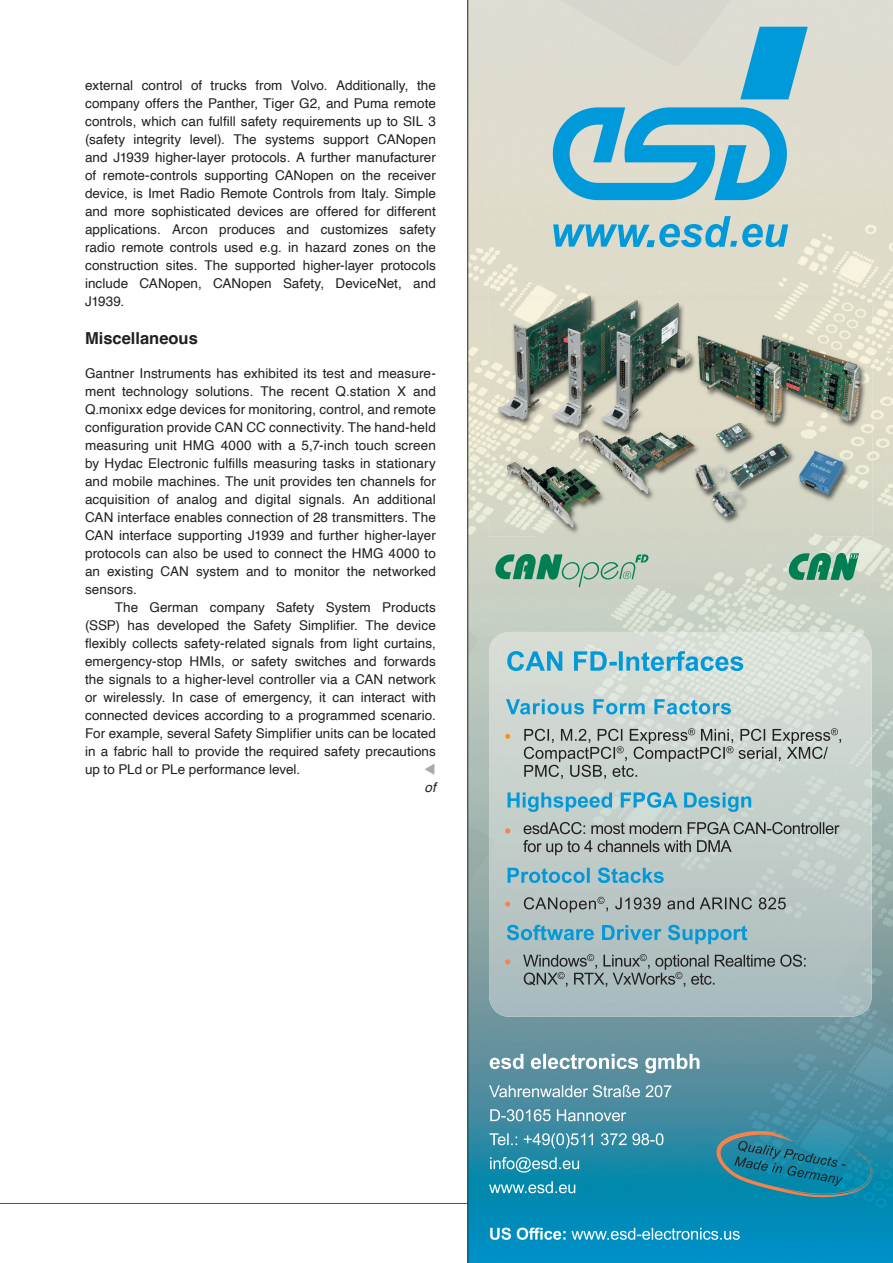
<style>
.page{position:relative;width:893px;height:1263px;background:#fff}
.page>*{position:absolute;margin:0;border:0;box-sizing:border-box;transform-origin:0 0}
.Zwischenüberschrift{font:700 16.5px "Helvetica";color:#231f20}
.Fließtext_mit_Blocksatz__Einzug{font:13.5px/18px "Helvetica";letter-spacing:.005em;color:#231f20;text-align:justify}
.Fließtext_mit_Blocksatz__ohne_Einzug{font:13.5px/18px "Helvetica";letter-spacing:.01em;color:#231f20;text-align:justify}
.Fließtext_mit_Blocksatz__ohne_Einzug-2{font:italic 13.5px "Helvetica";color:#231f20}
</style>
<div class="page">
<hr style="left:0;top:1203px;width:468px;height:1px;background:#007f52">
<img style="left:468px;top:0;width:425px;height:1263px">
<svg style="left:490px;top:1227px;width:250px;height:13px;background:#4caed0"></svg>
<svg style="left:489px;top:1181px;width:86px;height:12px"></svg>
<svg style="left:490px;top:1157px;width:89px;height:15px"></svg>
<svg style="left:489px;top:1133px;width:174px;height:15px;background:#5aa2b7"></svg>
<svg style="left:490px;top:1109px;width:136px;height:12px;background:#7aabbb"></svg>
<svg style="left:489px;top:1085px;width:182px;height:12px;background:#84aebb"></svg>
<svg style="left:490px;top:1054px;width:209px;height:19px"></svg>
<svg style="left:716px;top:1131px;width:157px;height:66px;background:#29849b"></svg>
<img style="left:489px;top:632px;width:383px;height:385px">
<svg style="left:523px;top:954px;width:283px;height:33px;background:#95a2a3"></svg>
<svg style="left:507px;top:925px;width:240px;height:19px;background:#7ab5c9"></svg>
<svg style="left:524px;top:897px;width:262px;height:15px;background:#96a09e"></svg>
<svg style="left:508px;top:867px;width:156px;height:16px;background:#75b7cd"></svg>
<svg style="left:523px;top:840px;width:209px;height:15px;background:#9ca4a0"></svg>
<svg style="left:524px;top:822px;width:315px;height:12px;background:#949b97"></svg>
<svg style="left:508px;top:792px;width:243px;height:20px;background:#86c0d0"></svg>
<svg style="left:524px;top:728px;width:317px;height:51px;background:#b3bab5"></svg>
<svg style="left:506px;top:699px;width:225px;height:15px;background:#88c3d5"></svg>
<svg style="left:507px;top:651px;width:236px;height:20px;background:#82c3d7"></svg>
<svg style="left:505px;top:901px;width:5px;height:6px"></svg>
<svg style="left:505px;top:959px;width:5px;height:5px"></svg>
<svg style="left:505px;top:828px;width:5px;height:5px"></svg>
<svg style="left:505px;top:734px;width:5px;height:5px"></svg>
<img style="left:489px;top:284px;width:383px;height:50px">
<img style="left:489px;top:334px;width:47px;height:202px">
<img style="left:825px;top:334px;width:47px;height:202px">
<img style="left:536px;top:535px;width:289px;height:1px">
<img style="left:496px;top:295px;width:370px;height:240px">
<svg style="left:495px;top:554px;width:153px;height:33px;background:#90b9a2"></svg>
<svg style="left:789px;top:553px;width:70px;height:27px;background:#479c7a"></svg>
<svg style="left:740px;top:27px;width:68px;height:72px;background:#41add7"></svg>
<svg style="left:553px;top:107px;width:234px;height:93px;background:#65b7d4"></svg>
<svg style="left:553px;top:216px;width:235px;height:31px;background:#8ac2d0"></svg>
<hr style="left:467px;top:0;width:1px;height:1263px;background:#231f20">
<p class="Fließtext_mit_Blocksatz__Einzug" style="left:85px;top:77px;width:352px">external control of trucks from Volvo. Additionally, the company offers the Panther, Tiger G2, and Puma remote controls, which can fulfill safety requirements up to SIL 3 (safety integrity level). The systems support CANopen and J1939 higher-layer protocols. A further manufacturer of remote-controls supporting CANopen on the receiver device, is Imet Radio Remote Controls from Italy. Simple and more sophisticated devices are offered for different applications. Arcon produces and customizes safety radio remote controls used e.g. in hazard zones on the construction sites. The supported higher-layer protocols include CANopen, CANopen Safety, DeviceNet, and J1939.</p>
<p class="Zwischenüberschrift" style="left:85px;top:328px;width:114px">Miscellaneous</p>
<p class="Fließtext_mit_Blocksatz__ohne_Einzug" style="left:85px;top:365px;width:352px">Gantner Instruments has exhibited its test and measure&shy;ment technology solutions. The recent Q.station X and Q.monixx edge devices for monitoring, control, and remote configuration provide CAN CC connectivity. The hand-held measuring unit HMG 4000 with a 5,7-inch touch screen by Hydac Electronic fulfills measuring tasks in stationary and mobile machines. The unit provides ten channels for acquisition of analog and digital signals. An additional CAN interface enables connection of 28 transmitters. The CAN interface supporting J1939 and further higher-layer protocols can also be used to connect the HMG 4000 to an existing CAN system and to monitor the networked sensors.</p>
<p class="Fließtext_mit_Blocksatz__Einzug" style="left:85px;top:599px;width:352px;text-indent:30px">The German company Safety System Products (SSP) has developed the Safety Simplifier. The device flexibly collects safety-related signals from light curtains, emergency-stop HMIs, or safety switches and forwards the signals to a higher-level controller via a CAN network or wirelessly. In case of emergency, it can interact with connected devices according to a programmed scenario.<br>For example, several Safety Simplifier units can be located in a fabric hall to provide the required safety precautions up to PLd or PLe performance level.</p>
<p class="Fließtext_mit_Blocksatz__ohne_Einzug-2" style="left:425px;top:777px;width:13px">of</p>
</div>
